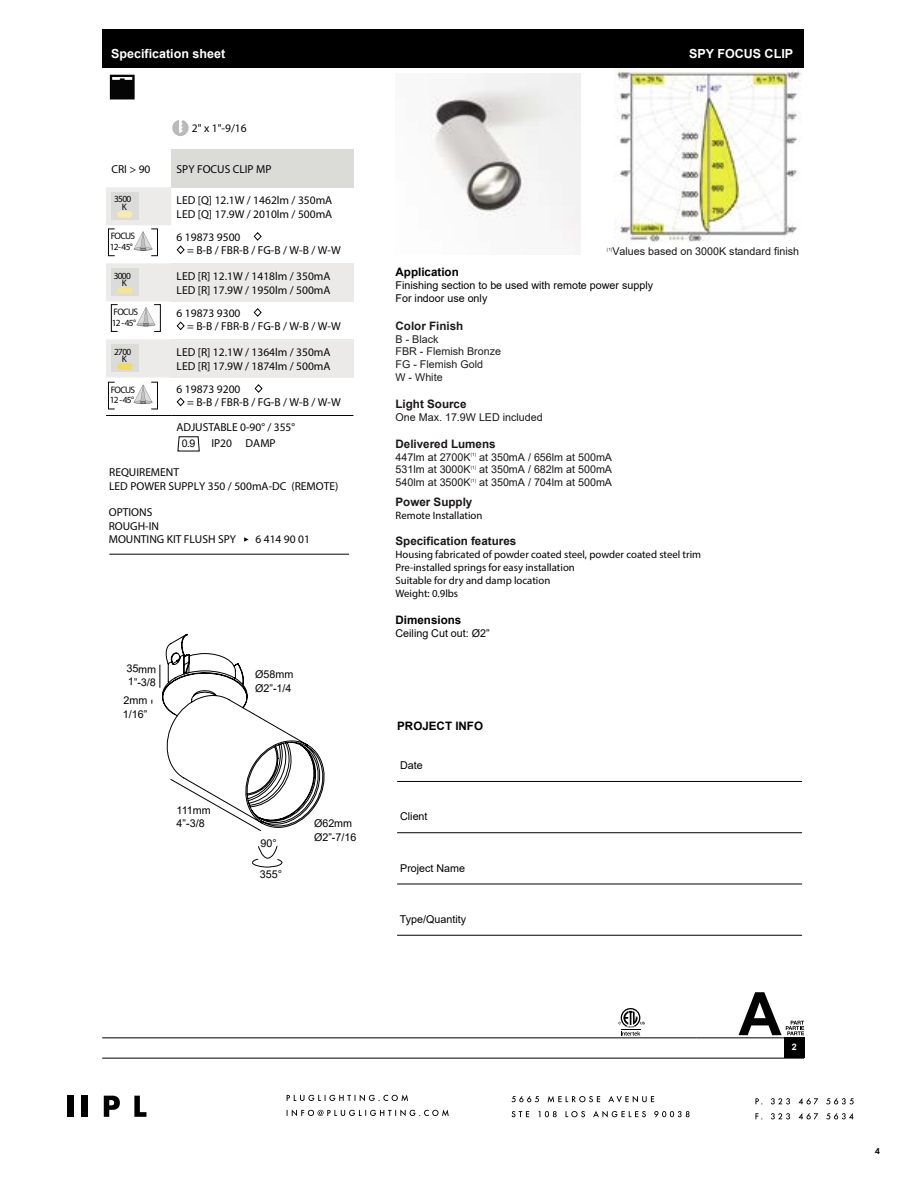
<style>
.page{position:relative;width:918px;height:1188px;background:#fff}
.page>*{position:absolute;margin:0;border:0;box-sizing:border-box;transform-origin:0 0}
.t1{font:700 12.45px "Arial";color:#fff}
.t2{font:300 11.55px/13.4px "Helvetica Neue";color:#050505}
.t3{font:700 11.55px "Arial";color:#1a1618}
.t4{font:700 11.55px "Helvetica Neue";color:#050505}
.t5{font:700 11.55px "Arial";color:#000}
.t6{font:700 11.55px "Arial";color:#1f1c1e}
.t7{font:11.55px "Helvetica Neue";color:#050505}
.t8{font:10.8px/13.2px "Arial";color:#000}
.t9{font:10.8px/12.9px "Myriad Pro";color:#000}
.t10{font:10.8px "Arial";color:#1a1618}
.t11{font:10.8px/12.9px "Arial";color:#1f1c1e}
.t12{font:10.5px "Arial";color:#050505}
.t13{font:700 9.45px/7.6px "Montserrat";letter-spacing:-.075em;color:#050505;text-align:center}
.t14{font:600 9px "Futura PT";color:#000}
.t15{font:700 9px "Arial";color:#fff}
.t16{font:4.5px "Arial";color:#1a1618}
</style>
<div class="page">
<svg style="left:512px;top:1111px;width:178px;height:7px"></svg>
<svg style="left:512px;top:1096px;width:142px;height:7px"></svg>
<svg style="left:755px;top:1113px;width:98px;height:7px"></svg>
<svg style="left:755px;top:1098px;width:99px;height:7px"></svg>
<svg style="left:287px;top:1109px;width:162px;height:7px"></svg>
<svg style="left:287px;top:1094px;width:121px;height:7px"></svg>
<svg style="left:104px;top:1096px;width:42px;height:21px"></svg>
<div style="left:82px;top:1096px;width:6px;height:21px;background:#000"></div>
<div style="left:68px;top:1096px;width:6px;height:21px;background:#000"></div>
<hr style="left:397px;top:781px;width:405px;height:1px;background:#050505">
<hr style="left:397px;top:832px;width:405px;height:1px;background:#050505">
<hr style="left:397px;top:884px;width:405px;height:1px;background:#050505">
<hr style="left:397px;top:935px;width:405px;height:1px;background:#050505">
<img style="left:615px;top:67px;width:186px;height:176px">
<svg style="left:110px;top:75px;width:25px;height:24px"></svg>
<svg style="left:739px;top:992px;width:65px;height:43px"></svg>
<div style="left:784px;top:1038px;width:20px;height:20px;background:#000"></div>
<hr style="left:102px;top:1058px;width:702px;height:1px;background:#000">
<hr style="left:102px;top:1038px;width:594px;height:1px;background:#000">
<hr style="left:696px;top:1038px;width:108px;height:1px;background:#000">
<svg style="left:619px;top:1008px;width:26px;height:28px"></svg>
<div style="left:171px;top:149px;width:182px;height:38px;background:#dbdbd8"></div>
<div style="left:171px;top:339px;width:182px;height:38px;background:#ebeae9"></div>
<div style="left:171px;top:263px;width:182px;height:38px;background:#ebeae9"></div>
<hr style="left:171px;top:415px;width:182px;height:1px;background:#050505">
<hr style="left:106px;top:415px;width:65px;height:1px;background:#050505">
<svg style="left:254px;top:232px;width:8px;height:9px"></svg>
<svg style="left:177px;top:245px;width:8px;height:9px"></svg>
<svg style="left:254px;top:308px;width:8px;height:9px"></svg>
<svg style="left:177px;top:322px;width:8px;height:8px"></svg>
<svg style="left:255px;top:384px;width:8px;height:9px"></svg>
<svg style="left:177px;top:398px;width:8px;height:8px"></svg>
<svg style="left:172px;top:120px;width:17px;height:16px"></svg>
<div style="left:102px;top:29px;width:702px;height:38px;background:#000"></div>
<img style="left:431px;top:74px;width:149px;height:170px">
<svg style="left:106px;top:187px;width:65px;height:222px"></svg>
<svg style="left:178px;top:436px;width:21px;height:15px"></svg>
<svg style="left:252px;top:845px;width:30px;height:22px"></svg>
<svg style="left:159px;top:634px;width:166px;height:197px"></svg>
<hr style="left:109px;top:554px;width:240px;height:1px;background:#050505">
<svg style="left:244px;top:537px;width:5px;height:5px"></svg>
<p class="t1" style="left:111px;top:44px;width:116px">Specification sheet</p>
<p class="t1" style="left:689px;top:45px;width:106px">SPY FOCUS CLIP</p>
<p class="t2" style="left:192px;top:122px;width:56px">2" x 1"-9/16</p>
<p class="t4" style="left:111px;top:162px;width:41px">CRI &gt; 90</p>
<p class="t4" style="left:177px;top:162px;width:96px">SPY FOCUS CLIP MP</p>
<p class="t13" style="left:114px;top:195px;width:19px">3500<br>K</p>
<p class="t2" style="left:177px;top:193px;width:157px">LED [Q] 12.1W / 1462lm / 350mA<br>LED [Q] 17.9W / 2010lm / 500mA</p>
<p class="t4" style="left:177px;top:230px;width:65px">6 19873 9500</p>
<p class="t2" style="left:187px;top:243px;width:155px">= B-B / FBR-B / FG-B / W-B / W-W</p>
<p class="t13" style="left:114px;top:271px;width:19px">3000<br>K</p>
<p class="t2" style="left:177px;top:270px;width:155px">LED [R] 12.1W / 1418lm / 350mA<br>LED [R] 17.9W / 1950lm / 500mA</p>
<p class="t4" style="left:177px;top:306px;width:65px">6 19873 9300</p>
<p class="t2" style="left:187px;top:320px;width:155px">= B-B / FBR-B / FG-B / W-B / W-W</p>
<p class="t13" style="left:114px;top:347px;width:19px">2700<br>K</p>
<p class="t2" style="left:177px;top:346px;width:155px">LED [R] 12.1W / 1364lm / 350mA<br>LED [R] 17.9W / 1874lm / 500mA</p>
<p class="t4" style="left:177px;top:382px;width:65px">6 19873 9200</p>
<p class="t2" style="left:187px;top:396px;width:155px">= B-B / FBR-B / FG-B / W-B / W-W</p>
<p class="t13" style="left:110px;top:231px;width:27px;line-height:10.5px;text-align:left">FOCUS<br>12- 45°</p>
<p class="t13" style="left:112px;top:307px;width:28px;line-height:10.5px;text-align:left">FOCUS<br>12 - 45°</p>
<p class="t13" style="left:110px;top:384px;width:27px;line-height:10.5px;text-align:left">FOCUS<br>12 - 45°</p>
<p class="t2" style="left:176px;top:420px;width:120px">ADJUSTABLE 0-90° / 355°</p>
<p class="t12" style="left:182px;top:436px;width:15px">0.9</p>
<p class="t2" style="left:211px;top:436px;width:66px">IP20 DAMP</p>
<p class="t7" style="left:109px;top:465px;width:71px">REQUIREMENT</p>
<p class="t2" style="left:109px;top:479px;width:231px">LED POWER SUPPLY 350 / 500mA-DC (REMOTE)</p>
<p class="t2" style="left:109px;top:505px;width:129px;line-height:13.8px">OPTIONS<br>ROUGH-IN<br>MOUNTING KIT FLUSH SPY</p>
<p class="t4" style="left:255px;top:532px;width:56px">6 414 90 01</p>
<p class="t8" style="left:127px;top:662px;width:31px;rotate:2deg">35mm<br>1”-3/8</p>
<p class="t8" style="left:123px;top:694px;width:26px">2mm<br>1/16”</p>
<p class="t8" style="left:177px;top:804px;width:36px">111mm<br>4”-3/8</p>
<p class="t8" style="left:255px;top:668px;width:40px">Ø58mm<br>Ø2”-1/4</p>
<p class="t8" style="left:261px;top:837px;width:18px">90°</p>
<p class="t8" style="left:260px;top:868px;width:24px">355°</p>
<p class="t8" style="left:314px;top:817px;width:44px">Ø62mm<br>Ø2”-7/16</p>
<p class="t16" style="left:607px;top:246px;width:7px">(1)</p>
<p class="t10" style="left:612px;top:244px;width:188px">Values based on 3000K standard finish</p>
<p class="t5" style="left:396px;top:264px;width:65px">Application</p>
<p class="t8" style="left:396px;top:279px;width:259px">Finishing section to be used with remote power supply<br>For indoor use only</p>
<p class="t6" style="left:396px;top:317px;width:69px">Color Finish</p>
<p class="t11" style="left:396px;top:332px;width:107px">B - Black<br>FBR - Flemish Bronze<br>FG - Flemish Gold<br>W - White</p>
<p class="t3" style="left:396px;top:396px;width:73px">Light Source</p>
<p class="t10" style="left:396px;top:410px;width:149px">One Max. 17.9W LED included</p>
<p class="t3" style="left:396px;top:435px;width:102px">Delivered Lumens</p>
<p class="t10" style="left:396px;top:449px;width:77px">447lm at 2700K</p>
<p class="t16" style="left:471px;top:451px;width:7px">(1)</p>
<p class="t10" style="left:479px;top:449px;width:134px">at 350mA / 656lm at 500mA</p>
<p class="t10" style="left:396px;top:462px;width:77px">531lm at 3000K</p>
<p class="t16" style="left:471px;top:464px;width:7px">(1)</p>
<p class="t10" style="left:479px;top:462px;width:134px">at 350mA / 682lm at 500mA</p>
<p class="t10" style="left:396px;top:475px;width:77px">540lm at 3500K</p>
<p class="t16" style="left:471px;top:477px;width:7px">(1)</p>
<p class="t10" style="left:479px;top:475px;width:134px">at 350mA / 704lm at 500mA</p>
<p class="t3" style="left:396px;top:493px;width:78px">Power Supply</p>
<p class="t9" style="left:396px;top:508px;width:88px">Remote Installation</p>
<p class="t3" style="left:396px;top:533px;width:122px">Specification features</p>
<p class="t9" style="left:396px;top:548px;width:307px">Housing fabricated of powder coated steel, powder coated steel trim Pre-installed springs for easy installation<br>Suitable for dry and damp location<br>Weight: 0.9lbs</p>
<p class="t5" style="left:396px;top:611px;width:67px">Dimensions</p>
<p class="t8" style="left:396px;top:626px;width:96px">Ceiling Cut out: Ø2”</p>
<p class="t5" style="left:397px;top:718px;width:87px">PROJECT INFO</p>
<p class="t8" style="left:400px;top:758px;width:24px">Date</p>
<p class="t8" style="left:400px;top:810px;width:29px">Client</p>
<p class="t8" style="left:400px;top:861px;width:66px">Project Name</p>
<p class="t8" style="left:400px;top:913px;width:68px">Type/Quantity</p>
<p class="t15" style="left:792px;top:1041px;width:6px">2</p>
<p class="t14" style="left:875px;top:1146px;width:7px">4</p>
</div>
